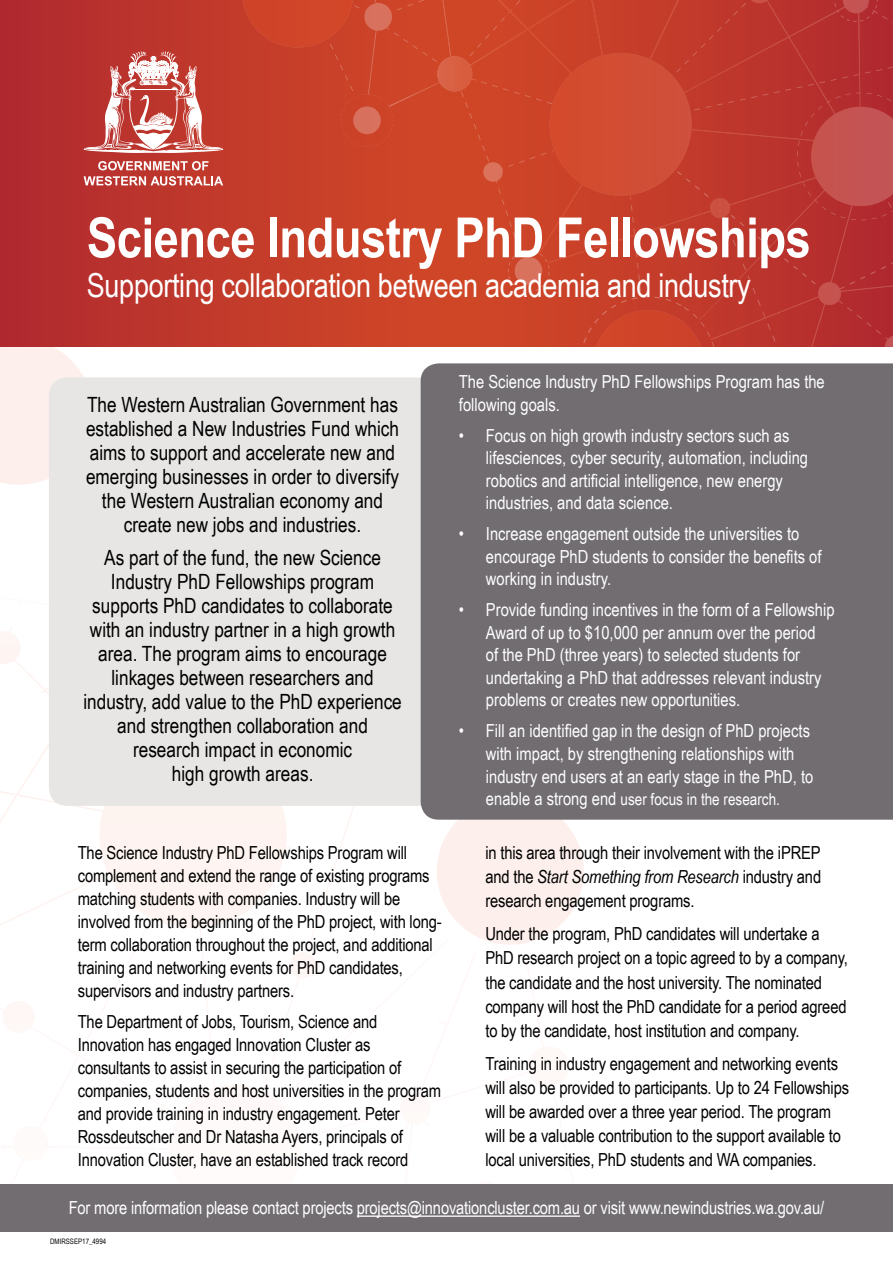
<style>
.page{position:relative;width:893px;height:1263px;background:#fff}
.page>*{position:absolute;margin:0;border:0;box-sizing:border-box;transform-origin:0 0}
.t1{font:700 55.5px "Arial Narrow";letter-spacing:-.01em;color:#fff}
.t2{font:33px "Arial Narrow";letter-spacing:-.01em;color:#fff}
.t3{font:21px/24px "Arial Narrow";color:#000;text-align:center}
.t4{font:18px/23px "Arial Narrow";letter-spacing:-.01em;color:#000}
.t5{font:18px/22.5px "Arial Narrow";color:#fff}
.t6{font:16.5px "Arial Narrow";color:#fff}
.t7{font:7.5px "Arial Narrow";color:#000}
.s1{font-size:18px}
.s2{font-style:italic}
</style>
<div class="page">
<svg style="left:0;top:631px;width:533px;height:364px"></svg>
<svg style="left:419px;top:806px;width:165px;height:163px"></svg>
<div style="left:0;top:347px;width:83px;height:138px;background:#fdf0ec"></div>
<svg style="left:0;top:0;width:893px;height:347px;background:#bd362b"></svg>
<svg style="left:767px;top:340px;width:9px;height:2px"></svg>
<svg style="left:389px;top:0;width:504px;height:340px;background:#c43e2e"></svg>
<svg style="left:583px;top:286px;width:131px;height:61px;background:#c8402a"></svg>
<svg style="left:797px;top:162px;width:4px;height:15px"></svg>
<svg style="left:807px;top:191px;width:4px;height:5px"></svg>
<svg style="left:866px;top:93px;width:26px;height:8px"></svg>
<svg style="left:797px;top:106px;width:25px;height:50px"></svg>
<svg style="left:835px;top:93px;width:16px;height:5px"></svg>
<svg style="left:822px;top:202px;width:71px;height:18px"></svg>
<svg style="left:461px;top:81px;width:92px;height:211px;background:#ce472a"></svg>
<svg style="left:834px;top:0;width:59px;height:26px;background:#b53337"></svg>
<div style="left:242px;top:0;width:195px;height:147px;background:#cb4329"></div>
<div style="left:49px;top:377px;width:372px;height:429px;background:#e7e6e5"></div>
<svg style="left:98px;top:161px;width:111px;height:9px"></svg>
<svg style="left:84px;top:176px;width:139px;height:10px"></svg>
<svg style="left:84px;top:51px;width:139px;height:102px"></svg>
<div style="left:421px;top:363px;width:472px;height:457px;background:#716d71"></div>
<div style="left:0;top:1184px;width:893px;height:48px;background:#716d71"></div>
<hr style="left:357px;top:1215px;width:223px;height:2px;background:#fff">
<h1 class="t1" style="left:87px;top:196px;width:725px">Science Industry PhD Fellowships</h1>
<h2 class="t2" style="left:87px;top:261px;width:665px">Supporting collaboration between academia and industry</h2>
<p class="t3" style="left:86px;top:392px;width:314px">The Western Australian Government has established a New Industries Fund which aims to support and accelerate new and emerging businesses in order to diversify the Western Australian economy and create new jobs and industries.</p>
<p class="t3" style="left:83px;top:544px;width:320px">As part of the fund, the new Science Industry PhD Fellowships program supports PhD candidates to collaborate with an industry partner in a high growth area. The program aims to encourage linkages between researchers and industry, add value to the PhD experience and strengthen collaboration and research impact in economic<br>high growth areas.</p>
<p class="t4" style="left:78px;top:840px;width:365px">The Science Industry PhD Fellowships Program will complement and extend the range of existing programs matching students with companies. Industry will be involved from the beginning of the PhD project, with long&shy;term collaboration throughout the project, and additional training and networking events for PhD candidates, supervisors and industry partners.</p>
<p class="t4" style="left:78px;top:1010px;width:365px">The Department of Jobs, Tourism, Science and Innovation has engaged Innovation Cluster as consultants to assist in securing the participation of companies, students and host universities in the program and provide training in industry engagement. Peter Rossdeutscher and Dr Natasha Ayers, principals of Innovation Cluster, have an established track record</p>
<p class="t5" style="left:459px;top:370px;width:367px">The Science Industry PhD Fellowships Program has the following goals.</p>
<p class="t5" style="left:486px;top:424px;width:324px;text-indent:-27px">• Focus on high growth industry sectors such as lifesciences, cyber security, automation, including robotics and artificial intelligence, new energy industries, and data science.</p>
<p class="t5" style="left:486px;top:522px;width:337px;text-indent:-27px">• Increase engagement outside the universities to encourage PhD students to consider the benefits of working in industry.</p>
<p class="t5" style="left:486px;top:598px;width:350px;text-indent:-27px">• Provide funding incentives in the form of a Fellowship Award of up to $10,000 per annum over the period<br>of the PhD (three years) to selected students for undertaking a PhD that addresses relevant industry problems or creates new opportunities.</p>
<p class="t5" style="left:486px;top:719px;width:329px;text-indent:-27px">• Fill an identified gap in the design of PhD projects with impact, by strengthening relationships with industry end users at an early stage in the PhD, to</p>
<p class="t6" style="left:486px;top:787px;width:296px"><span class="s1">enable a strong end</span> user focus in the research.</p>
<p class="t4" style="left:485px;top:840px;width:337px;line-height:24.2px;text-align:justify">in this area through their involvement with the iPREP and the <span class="s2">Start Something from Research</span> industry and research engagement programs.</p>
<p class="t4" style="left:485px;top:921px;width:364px;line-height:24.2px">Under the program, PhD candidates will undertake a PhD research project on a topic agreed to by a company, the candidate and the host university. The nominated company will host the PhD candidate for a period agreed to by the candidate, host institution and company.</p>
<p class="t4" style="left:485px;top:1050px;width:365px;line-height:24.2px">Training in industry engagement and networking events will also be provided to participants. Up to 24 Fellowships will be awarded over a three year period. The program will be a valuable contribution to the support available to local universities, PhD students and WA companies.</p>
<p class="t5" style="left:69px;top:1196px;width:757px">For more information please contact projects projects@innovationcluster.com.au or visit www.newindustries.wa.gov.au/</p>
<p class="t7" style="left:50px;top:1236px;width:58px">DMIRSSEP17_4994</p>
</div>
